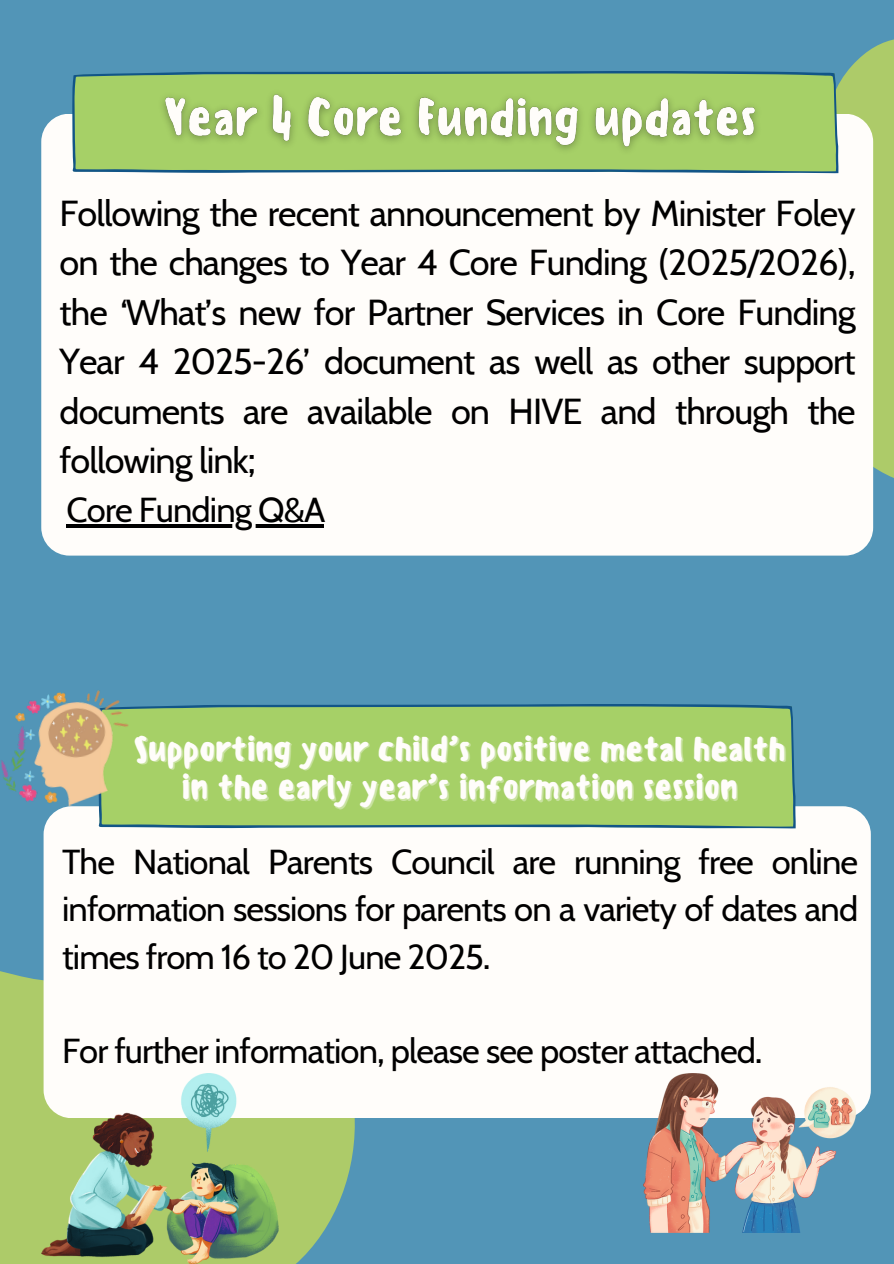
<style>
.page{position:relative;width:894px;height:1264px;background:#fff}
.page>*{position:absolute;margin:0;border:0;box-sizing:border-box;transform-origin:0 0}
.t1{font:36px/49.5px "Cabin";letter-spacing:-.025em;color:#000;text-align:justify}
.t2{font:34.5px/47.2px "Cabin";letter-spacing:-.025em;color:#000;text-align:justify}
.t3{font:500 34.5px/38.2px "Sensei";letter-spacing:-.025em;color:#fffdfa;text-align:center}
</style>
<div class="page">
<div style="left:0;top:0;width:893px;height:1263px;background:#5295b7"></div>
<svg style="left:662px;top:39px;width:231px;height:517px;fill:#adcb69"></svg>
<div style="left:41px;top:114px;width:831px;height:441px;background:#fffdfa;border-radius:28px"></div>
<svg style="left:72px;top:71px;width:766px;height:102px;background:#91be70"></svg>
<svg style="left:0;top:813px;width:355px;height:450px;fill:#adcb69"></svg>
<div style="left:44px;top:806px;width:826px;height:312px;background:#fffdfa;border-radius:28px"></div>
<div style="left:98px;top:704px;width:697px;height:124px;background:#a6d067"></div>
<img style="left:1px;top:690px;width:136px;height:123px">
<img style="left:41px;top:1073px;width:238px;height:190px">
<img style="left:643px;top:1073px;width:212px;height:159px">
<img style="left:152px;top:83px;width:617px;height:79px">
<hr style="left:66px;top:524px;width:258px;height:3px;background:#000">
<p class="t1" style="left:60px;top:188px;width:797px">Following the recent announcement by Minister Foley on the changes to Year 4 Core Funding (2025/2026), the ‘What’s new for Partner Services in Core Funding Year 4 2025-26’ document as well as other support documents are available on HIVE and through the following link;</p>
<p class="t2" style="left:66px;top:486px;width:260px">Core Funding Q&amp;A</p>
<p class="t3" style="left:133px;top:729px;width:654px">Supporting your child’s positive metal health in the early year’s information session</p>
<p class="t2" style="left:62px;top:838px;width:797px">The National Parents Council are running free online information sessions for parents on a variety of dates and times from 16 to 20 June 2025.</p>
<p class="t2" style="left:62px;top:1027px;width:701px">For further information, please see poster attached.</p>
</div>
